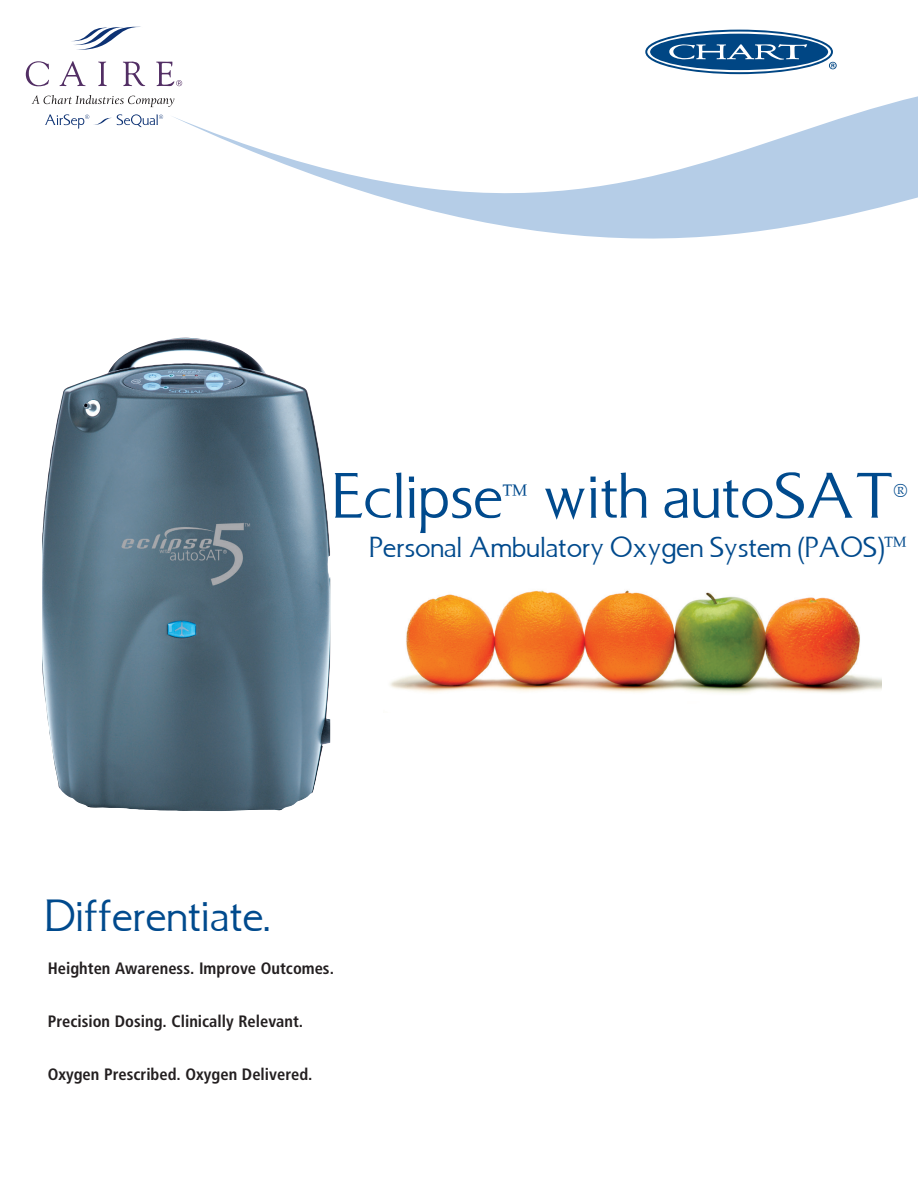
<style>
.page{position:relative;width:918px;height:1188px;background:#fff}
.page>*{position:absolute;margin:0;border:0;box-sizing:border-box;transform-origin:0 0}
.t1{font:60px "Basilea";color:#004a8d}
.t2{font:42px "Basilea";color:#004a8d}
.t3{font:27px "Basilea";color:#004a8d}
.t4{font:17.55px "Basilea";color:#004a8d}
.t5{font:700 condensed 16.5px "Frutiger";color:#231f20}
</style>
<div class="page">
<img style="left:42px;top:338px;width:288px;height:473px">
<img style="left:390px;top:590px;width:492px;height:104px">
<svg style="left:172px;top:82px;width:746px;height:157px"></svg>
<svg style="left:26px;top:61px;width:23px;height:25px"></svg>
<svg style="left:60px;top:61px;width:26px;height:25px"></svg>
<svg style="left:98px;top:62px;width:9px;height:24px"></svg>
<svg style="left:123px;top:61px;width:22px;height:25px"></svg>
<svg style="left:71px;top:26px;width:70px;height:24px"></svg>
<svg style="left:156px;top:62px;width:26px;height:24px"></svg>
<svg style="left:32px;top:95px;width:142px;height:12px"></svg>
<svg style="left:45px;top:114px;width:119px;height:15px"></svg>
<svg style="left:645px;top:30px;width:192px;height:44px"></svg>
<h1 class="t1" style="left:332px;top:462px;width:562px">Eclipse<sup>™</sup> with autoSAT</h1>
<p class="t4" style="left:893px;top:481px;width:16px">®</p>
<h3 class="t3" style="left:370px;top:531px;width:540px">Personal Ambulatory Oxygen System (PAOS)™</h3>
<h2 class="t2" style="left:45px;top:892px;width:226px">Differentiate.</h2>
<p class="t5" style="left:48px;top:959px;width:288px">Heighten Awareness. Improve Outcomes.</p>
<p class="t5" style="left:48px;top:1011px;width:257px">Precision Dosing. Clinically Relevant.</p>
<p class="t5" style="left:48px;top:1064px;width:266px">Oxygen Prescribed. Oxygen Delivered.</p>
</div>
